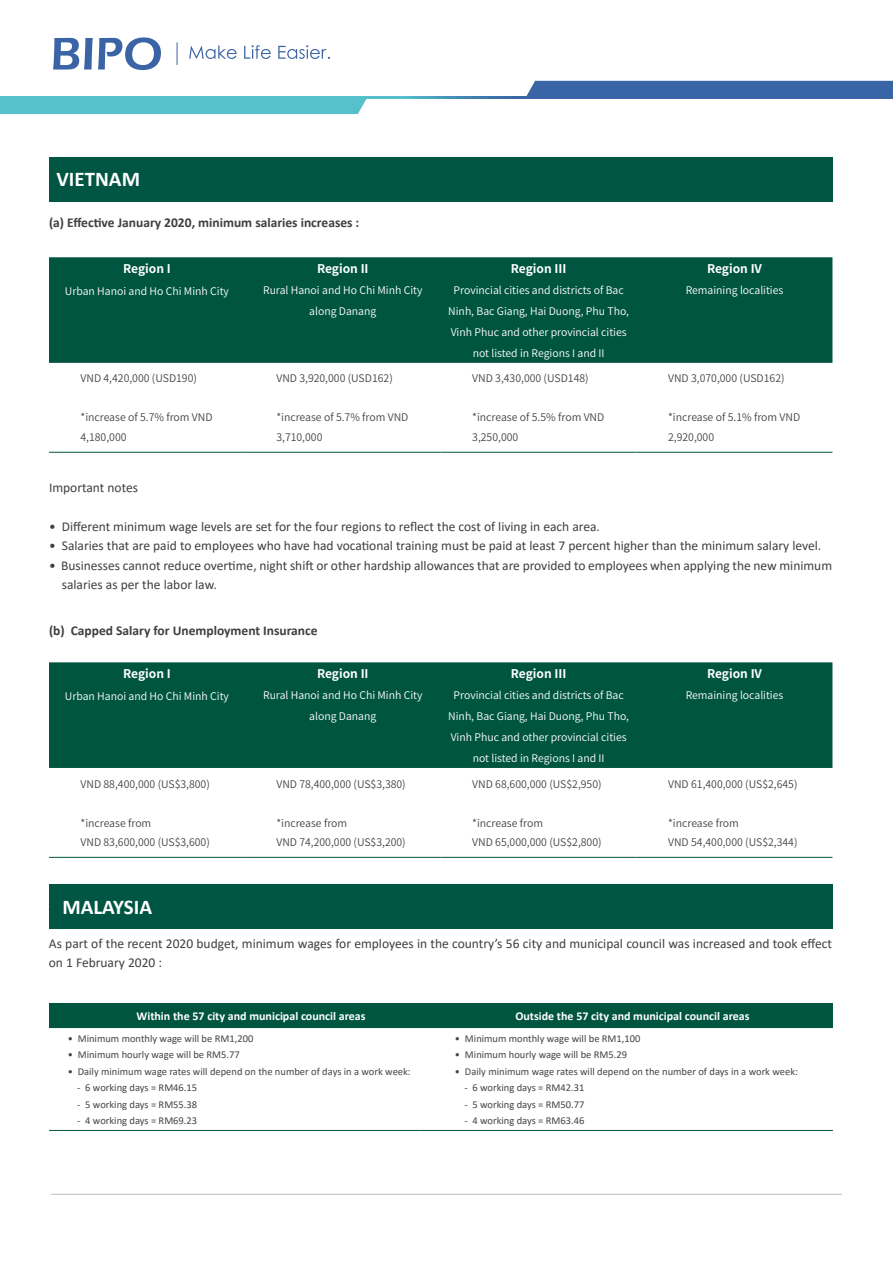
<style>
.page{position:relative;width:893px;height:1263px;background:#fff}
.page>*{position:absolute;margin:0;border:0;box-sizing:border-box;transform-origin:0 0}
.t1{font:700 21px "Calibri";color:#fff}
.t2{font:13.5px/19.5px "Calibri";color:#3d3f41}
.t3{font:700 13.5px "Calibri";color:#3d3f41}
.t4{font:700 12px "Calibri";color:#fff}
.t5{font:700 12px "Source Han Sans CN";color:#fff}
.t6{font:10.5px/19.5px "Source Han Sans CN";color:#444}
.t7{font:10.5px/21px "Source Han Sans CN";color:#fff;text-align:center}
.t8{font:10.5px "Calibri";color:#444}
</style>
<div class="page">
<svg style="left:53px;top:37px;width:108px;height:33px"></svg>
<svg style="left:189px;top:45px;width:48px;height:14px"></svg>
<svg style="left:244px;top:45px;width:27px;height:14px"></svg>
<svg style="left:278px;top:45px;width:52px;height:14px"></svg>
<svg style="left:177px;top:42px;width:1px;height:23px"></svg>
<hr style="left:51px;top:1194px;width:791px;height:1px;background:#bcbec0">
<div style="left:0;top:98px;width:367px;height:16px;background:#56c0cb"></div>
<div style="left:526px;top:81px;width:367px;height:15px;background:#3964a5"></div>
<svg style="left:0;top:96px;width:893px;height:2px;background:#4792b8"></svg>
<div style="left:49px;top:157px;width:783px;height:45px;background:#005642"></div>
<div style="left:49px;top:257px;width:783px;height:106px;background:#005540"></div>
<hr style="left:49px;top:452px;width:196px;height:1px;background:#005540">
<hr style="left:245px;top:452px;width:196px;height:1px;background:#005540">
<hr style="left:441px;top:452px;width:196px;height:1px;background:#005540">
<hr style="left:637px;top:452px;width:195px;height:1px;background:#005540">
<div style="left:49px;top:662px;width:783px;height:106px;background:#005540"></div>
<hr style="left:49px;top:857px;width:196px;height:1px;background:#005540">
<hr style="left:245px;top:857px;width:196px;height:1px;background:#005540">
<hr style="left:441px;top:857px;width:196px;height:1px;background:#005540">
<hr style="left:637px;top:857px;width:195px;height:1px;background:#005540">
<div style="left:49px;top:884px;width:783px;height:45px;background:#005642"></div>
<div style="left:49px;top:1003px;width:784px;height:25px;background:#005540"></div>
<hr style="left:49px;top:1130px;width:370px;height:1px;background:#005540">
<hr style="left:419px;top:1130px;width:414px;height:1px;background:#005540">
<h1 class="t1" style="left:56px;top:166px;width:85px">VIETNAM</h1>
<p class="t3" style="left:49px;top:214px;width:312px">(a) Effective January 2020, minimum salaries increases :</p>
<p class="t5" style="left:123px;top:262px;width:49px">Region I</p>
<p class="t7" style="left:65px;top:281px;width:166px">Urban Hanoi and Ho Chi Minh City</p>
<p class="t6" style="left:81px;top:369px;width:118px">VND 4,420,000 (USD190)</p>
<p class="t6" style="left:81px;top:408px;width:134px">*increase of 5.7% from VND<br>4,180,000</p>
<p class="t5" style="left:317px;top:262px;width:53px">Region II</p>
<p class="t7" style="left:263px;top:280px;width:161px">Rural Hanoi and Ho Chi Minh City along Danang</p>
<p class="t6" style="left:276px;top:369px;width:118px">VND 3,920,000 (USD162)</p>
<p class="t6" style="left:276px;top:408px;width:134px">*increase of 5.7% from VND<br>3,710,000</p>
<p class="t5" style="left:511px;top:262px;width:57px">Region III</p>
<p class="t7" style="left:448px;top:280px;width:182px">Provincial cities and districts of Bac Ninh, Bac Giang, Hai Duong, Phu Tho, Vinh Phuc and other provincial cities not listed in Regions I and II</p>
<p class="t6" style="left:472px;top:369px;width:118px">VND 3,430,000 (USD148)</p>
<p class="t6" style="left:472px;top:408px;width:134px">*increase of 5.5% from VND<br>3,250,000</p>
<p class="t5" style="left:707px;top:262px;width:56px">Region IV</p>
<p class="t7" style="left:686px;top:280px;width:99px">Remaining localities</p>
<p class="t6" style="left:668px;top:369px;width:118px">VND 3,070,000 (USD162)</p>
<p class="t6" style="left:668px;top:408px;width:134px">*increase of 5.1% from VND<br>2,920,000</p>
<p class="t2" style="left:49px;top:477px;width:91px">Important notes</p>
<p class="t2" style="left:49px;top:516px;width:552px">• Different minimum wage levels are set for the four regions to reflect the cost of living in each area.</p>
<p class="t2" style="left:49px;top:535px;width:774px">• Salaries that are paid to employees who have had vocational training must be paid at least 7 percent higher than the minimum salary level.</p>
<p class="t2" style="left:62px;top:555px;width:772px;text-indent:-13px">• Businesses cannot reduce overtime, night shift or other hardship allowances that are provided to employees when applying the new minimum salaries as per the labor law.</p>
<p class="t3" style="left:49px;top:622px;width:270px">(b) Capped Salary for Unemployment Insurance</p>
<p class="t5" style="left:123px;top:667px;width:49px">Region I</p>
<p class="t7" style="left:65px;top:686px;width:166px">Urban Hanoi and Ho Chi Minh City</p>
<p class="t6" style="left:81px;top:774px;width:131px">VND 88,400,000 (US$3,800)</p>
<p class="t6" style="left:81px;top:813px;width:131px">*increase from<br>VND 83,600,000 (US$3,600)</p>
<p class="t5" style="left:317px;top:667px;width:53px">Region II</p>
<p class="t7" style="left:263px;top:685px;width:161px">Rural Hanoi and Ho Chi Minh City along Danang</p>
<p class="t6" style="left:276px;top:774px;width:131px">VND 78,400,000 (US$3,380)</p>
<p class="t6" style="left:276px;top:813px;width:131px">*increase from<br>VND 74,200,000 (US$3,200)</p>
<p class="t5" style="left:511px;top:667px;width:57px">Region III</p>
<p class="t7" style="left:448px;top:685px;width:182px">Provincial cities and districts of Bac Ninh, Bac Giang, Hai Duong, Phu Tho, Vinh Phuc and other provincial cities not listed in Regions I and II</p>
<p class="t6" style="left:472px;top:774px;width:131px">VND 68,600,000 (US$2,950)</p>
<p class="t6" style="left:472px;top:813px;width:131px">*increase from<br>VND 65,000,000 (US$2,800)</p>
<p class="t5" style="left:707px;top:667px;width:56px">Region IV</p>
<p class="t7" style="left:686px;top:685px;width:99px">Remaining localities</p>
<p class="t6" style="left:668px;top:774px;width:131px">VND 61,400,000 (US$2,645)</p>
<p class="t6" style="left:668px;top:813px;width:131px">*increase from<br>VND 54,400,000 (US$2,344)</p>
<h1 class="t1" style="left:62px;top:894px;width:91px">MALAYSIA</h1>
<p class="t2" style="left:49px;top:933px;width:785px">As part of the recent 2020 budget, minimum wages for employees in the country’s 56 city and municipal council was increased and took effect on 1 February 2020 :</p>
<p class="t4" style="left:137px;top:1008px;width:231px">Within the 57 city and municipal council areas</p>
<p class="t4" style="left:515px;top:1008px;width:236px">Outside the 57 city and municipal council areas</p>
<p class="t8" style="left:68px;top:1031px;width:187px">• Minimum monthly wage will be RM1,200</p>
<p class="t8" style="left:68px;top:1048px;width:174px">• Minimum hourly wage will be RM5.77</p>
<p class="t8" style="left:68px;top:1064px;width:344px">• Daily minimum wage rates will depend on the number of days in a work week:</p>
<p class="t8" style="left:77px;top:1081px;width:121px">- 6 working days = RM46.15</p>
<p class="t8" style="left:77px;top:1097px;width:121px">- 5 working days = RM55.38</p>
<p class="t8" style="left:77px;top:1114px;width:121px">- 4 working days = RM69.23</p>
<p class="t8" style="left:455px;top:1031px;width:187px">• Minimum monthly wage will be RM1,100</p>
<p class="t8" style="left:455px;top:1047px;width:174px">• Minimum hourly wage will be RM5.29</p>
<p class="t8" style="left:455px;top:1064px;width:344px">• Daily minimum wage rates will depend on the number of days in a work week:</p>
<p class="t8" style="left:464px;top:1080px;width:121px">- 6 working days = RM42.31</p>
<p class="t8" style="left:464px;top:1097px;width:121px">- 5 working days = RM50.77</p>
<p class="t8" style="left:464px;top:1113px;width:121px">- 4 working days = RM63.46</p>
</div>
